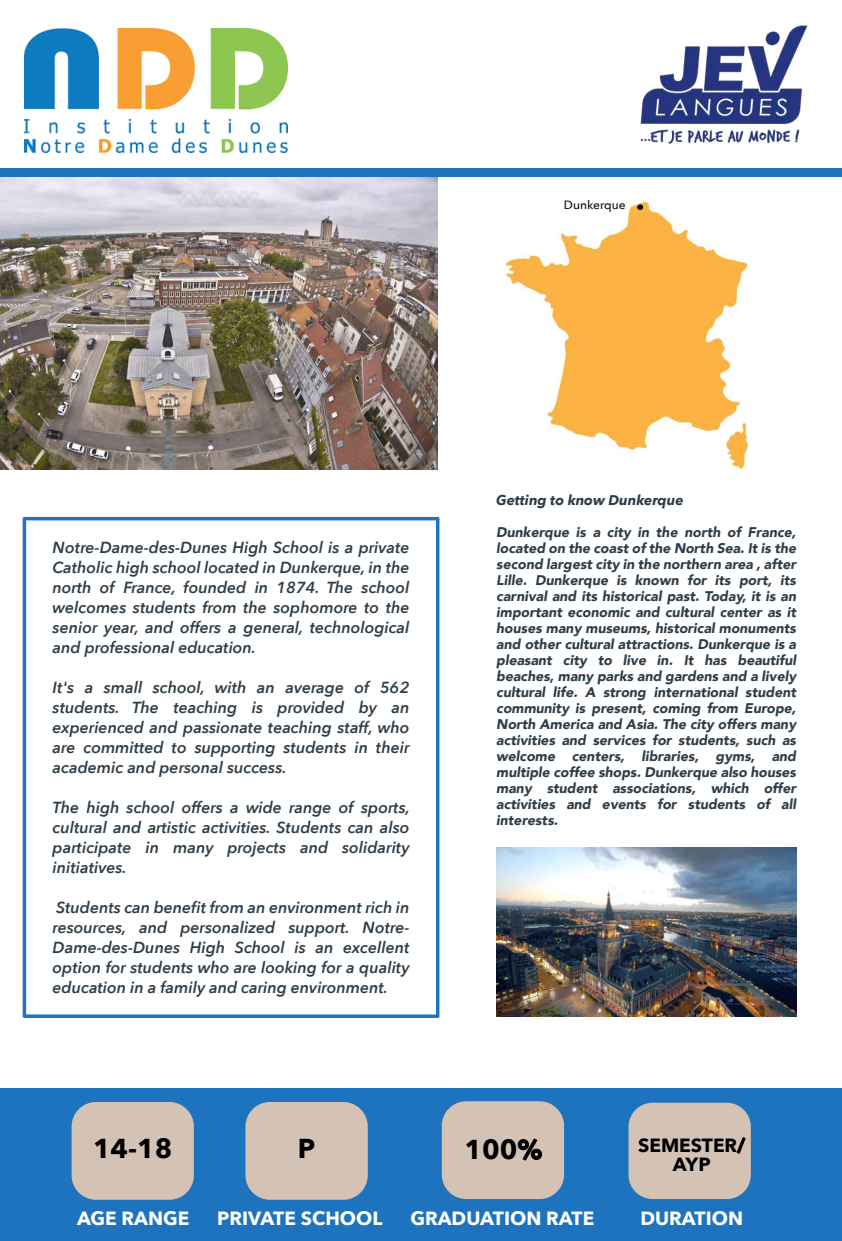
<style>
.page{position:relative;width:842px;height:1241px;background:#fff}
.page>*{position:absolute;margin:0;border:0;box-sizing:border-box;transform-origin:0 0}
.t1{font:700 27.3px "Avenir Next";color:#000}
.t2{font:700 19.1px "Avenir Next";color:#fff}
.t3{font:700 19.1px/19.1px "Avenir Next";color:#000;text-align:center}
.t4{font:italic 600 16px/20px "Avenir Next";color:#2d3d48;text-align:justify}
.t5{font:italic 900 14px/16px "Avenir";color:#2d3d48;text-align:justify}
.t6{font:italic 700 14px "Avenir Next";color:#2d3d48}
.t7{font:500 12px "Avenir Next";color:#190f00}
</style>
<div class="page">
<svg style="left:23px;top:517px;width:416px;height:501px"></svg>
<img style="left:640px;top:25px;width:168px;height:119px">
<div style="left:0;top:168px;width:841px;height:9px;background:#1e73be"></div>
<img style="left:503px;top:201px;width:244px;height:269px">
<svg style="left:637px;top:204px;width:6px;height:6px"></svg>
<div style="left:0;top:1087px;width:842px;height:153px;background:#1e73be"></div>
<div style="left:442px;top:1101px;width:122px;height:98px;background:#d4c3b4;border-radius:24px"></div>
<div style="left:628px;top:1102px;width:123px;height:97px;background:#d4c3b4;border-radius:24px"></div>
<div style="left:245px;top:1102px;width:123px;height:97px;background:#d4c3b4;border-radius:24px"></div>
<div style="left:72px;top:1102px;width:122px;height:97px;background:#d4c3b4;border-radius:24px"></div>
<img style="left:0;top:177px;width:438px;height:293px">
<img style="left:24px;top:29px;width:264px;height:123px">
<img style="left:496px;top:847px;width:300px;height:169px">
<p class="t7" style="left:564px;top:197px;width:63px">Dunkerque</p>
<p class="t4" style="left:53px;top:538px;width:358px">Notre-Dame-des-Dunes High School is a private Catholic high school located in Dunkerque, in the north of France, founded in 1874. The school welcomes students from the sophomore to the senior year, and offers a general, technological and professional education.</p>
<p class="t4" style="left:53px;top:678px;width:358px">It's a small school, with an average of 562 students. The teaching is provided by an experienced and passionate teaching staff, who are committed to supporting students in their academic and personal success.</p>
<p class="t4" style="left:53px;top:798px;width:359px">The high school offers a wide range of sports, cultural and artistic activities. Students can also participate in many projects and solidarity initiatives.</p>
<p class="t4" style="left:53px;top:898px;width:358px">Students can benefit from an environment rich in resources, and personalized support. Notre-Dame-des-Dunes High School is an excellent option for students who are looking for a quality education in a family and caring environment.</p>
<p class="t6" style="left:496px;top:491px;width:189px">Getting to know Dunkerque</p>
<p class="t5" style="left:496px;top:524px;width:301px">Dunkerque is a city in the north of France, located on the coast of the North Sea. It is the second largest city in the northern area , after Lille. Dunkerque is known for its port, its carnival and its historical past. Today, it is an important economic and cultural center as it houses many museums, historical monuments and other cultural attractions. Dunkerque is a pleasant city to live in. It has beautiful beaches, many parks and gardens and a lively cultural life. A strong international student community is present, coming from Europe, North America and Asia. The city offers many activities and services for students, such as welcome centers, libraries, gyms, and multiple coffee shops. Dunkerque also houses many student associations, which offer activities and events for students of all interests.</p>
<h1 class="t1" style="left:93px;top:1131px;width:81px">14-18</h1>
<p class="t3" style="left:638px;top:1136px;width:109px">SEMESTER/<br>AYP</p>
<h1 class="t1" style="left:464px;top:1131px;width:79px">100%</h1>
<h1 class="t1" style="left:298px;top:1131px;width:19px">P</h1>
<p class="t2" style="left:77px;top:1206px;width:114px">AGE RANGE</p>
<p class="t2" style="left:217px;top:1206px;width:167px">PRIVATE SCHOOL</p>
<p class="t2" style="left:640px;top:1206px;width:104px">DURATION</p>
<p class="t2" style="left:410px;top:1206px;width:185px">GRADUATION RATE</p>
</div>
